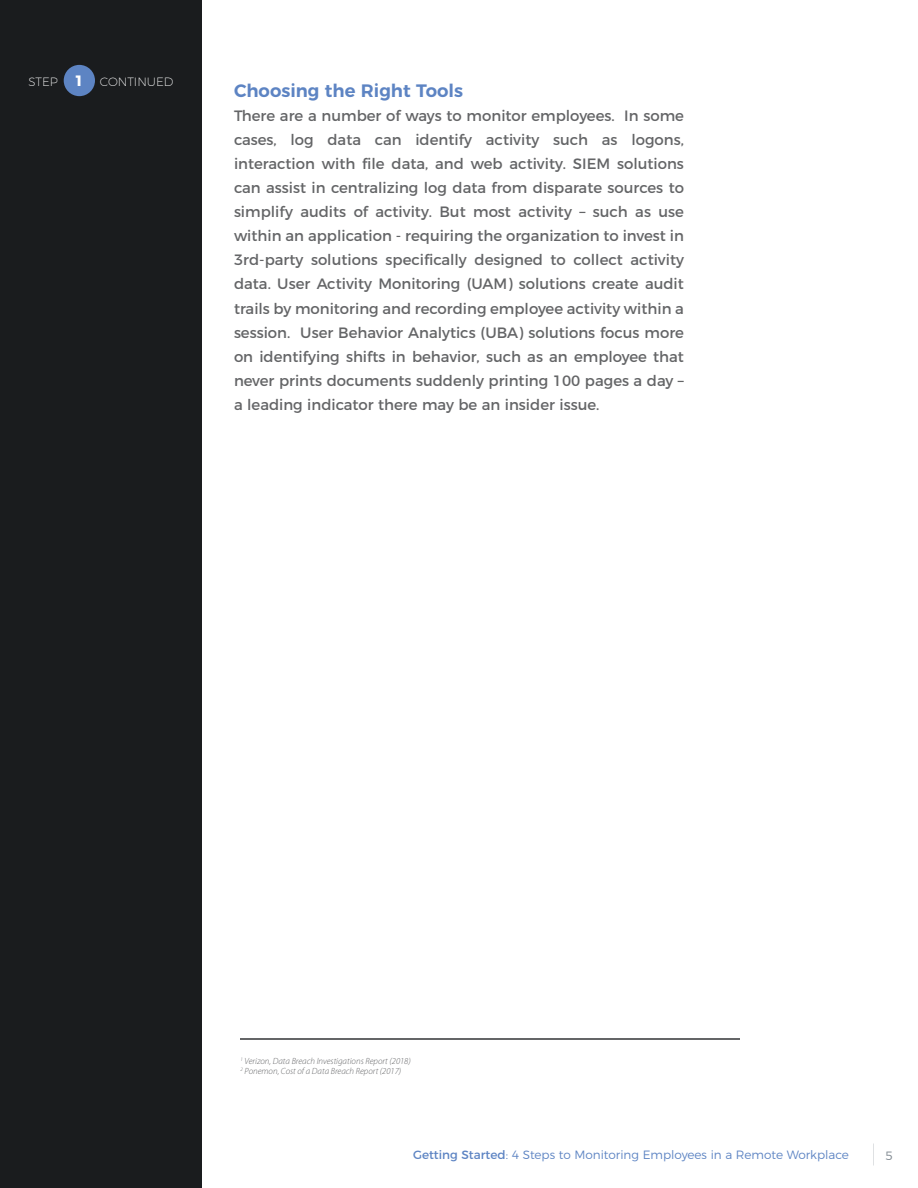
<style>
.page{position:relative;width:918px;height:1188px;background:#fff}
.page>*{position:absolute;margin:0;border:0;box-sizing:border-box;transform-origin:0 0}
.t1{font:600 18px "Montserrat";color:#5d84c3}
.t2{font:15px/24.2px "Montserrat";color:#646567;text-align:justify}
.t3{font:300 12px "Montserrat";color:#5d84c3}
.t4{font:200 12px "Montserrat";color:#fff}
.t5{font:300 12px "Montserrat";color:#7f8890}
.t6{font:italic 300 9px/10.5px "Myriad Pro";color:#646567}
.s1{font-weight:700;font-size:15px}
.s2{font-weight:400}
</style>
<div class="page">
<div style="left:0;top:0;width:201px;height:1188px;background:#1a1c1e"></div>
<div style="left:64px;top:65px;width:31px;height:31px;background:#5d84c3;border-radius:50%"></div>
<hr style="left:241px;top:1039px;width:499px;height:1px;background:#646567">
<p class="t4" style="left:28px;top:72px;width:147px">STEP <span class="s1">1</span> CONTINUED</p>
<p class="t1" style="left:234px;top:75px;width:231px">Choosing the Right Tools</p>
<p class="t2" style="left:234px;top:102px;width:452px">There are a number of ways to monitor employees. In some cases, log data can identify activity such as logons, interaction with file data, and web activity. SIEM solutions can assist in centralizing log data from disparate sources to simplify audits of activity. But most activity – such as use within an application - requiring the organization to invest in 3rd-party solutions specifically designed to collect activity data. User Activity Monitoring (UAM) solutions create audit trails by monitoring and recording employee activity within a session. User Behavior Analytics (UBA) solutions focus more on identifying shifts in behavior, such as an employee that never prints documents suddenly printing 100 pages a day – a leading indicator there may be an insider issue.</p>
<p class="t6" style="left:241px;top:1056px;width:172px"><sup>1</sup> Verizon, Data Breach Investigations Report (2018)<br><sup>2</sup> Ponemon, Cost of a Data Breach Report (2017)</p>
<p class="t3" style="left:413px;top:1145px;width:437px"><span class="s2">Getting Started</span>: 4 Steps to Monitoring Employees in a Remote Workplace</p>
<p class="t5" style="left:886px;top:1147px;width:9px">5</p>
</div>
